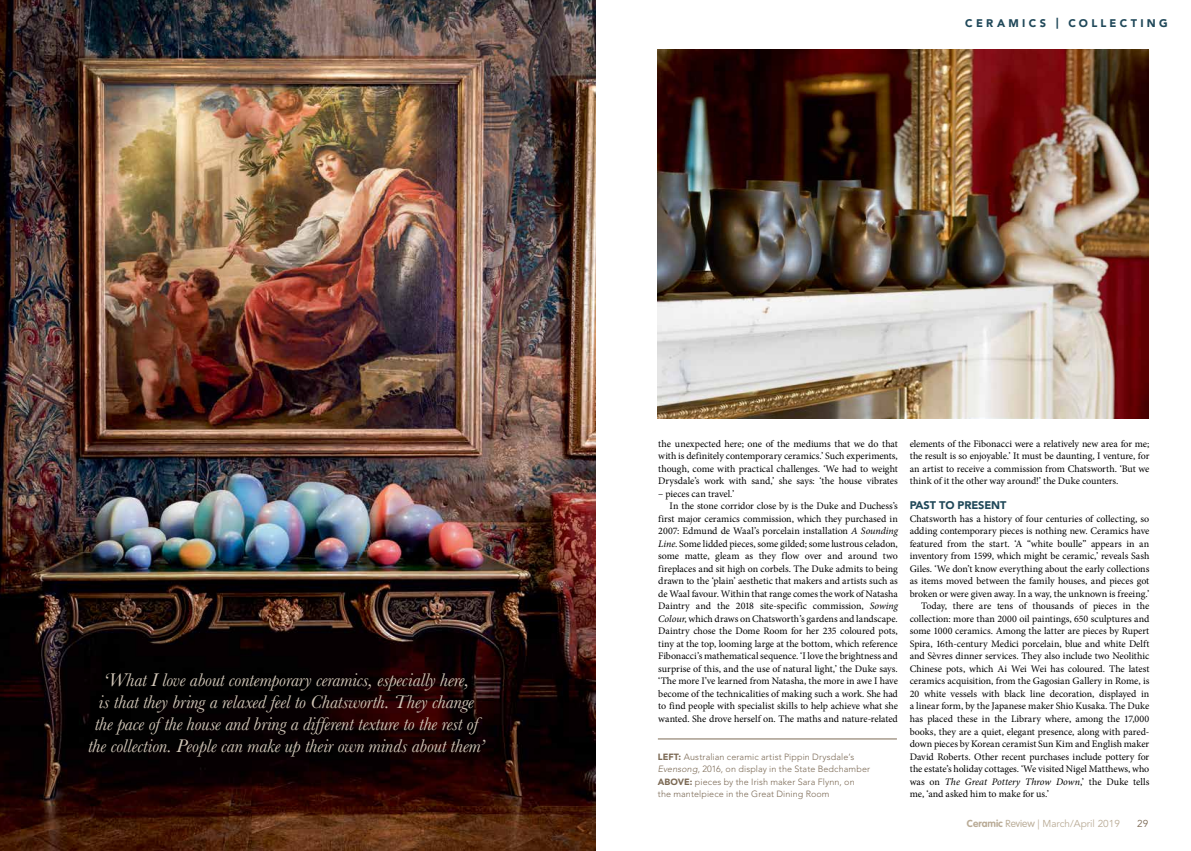
<style>
.page{position:relative;width:1191px;height:851px;background:#fff}
.page>*{position:absolute;margin:0;border:0;box-sizing:border-box;transform-origin:0 0}
.t1{font:italic 19px/22px "Baskerville";letter-spacing:-.005em;color:#d3c8b9;text-align:center}
.t2{font:900 11px "Avenir LT Std";letter-spacing:.29em;color:#204859}
.t3{font:900 11px "Avenir LT Std";letter-spacing:-.01em;color:#204859}
.t4{font:10px/12.5px "Minion Pro";letter-spacing:-.005em;color:#000;text-align:justify}
.t5{font:italic 10px "Minion Pro";letter-spacing:-.005em;color:#000}
.t6{font:10px "Avenir LT Std";color:#b9ab96}
.t7{font:10px "Avenir LT Std";color:#7c6a55}
.t8{font:300 9px/12.5px "Avenir LT Std";letter-spacing:.01em;color:#7c6a55}
.s1{font-style:italic}
.s2{font-weight:900}
.s3{font-style:normal}
.s4{font-family:"VAG Rounded";font-weight:700}
.s5{font-family:"VAG Rounded";font-weight:300}
</style>
<div class="page">
<img style="left:658px;top:49px;width:490px;height:370px">
<img style="left:0;top:0;width:596px;height:850px">
<hr style="left:658px;top:738px;width:239px;height:1px;background:#7c6a55">
<p class="t1" style="left:88px;top:669px;width:398px">‘What I love about contemporary ceramics, especially here,<br>is that they bring a relaxed feel to Chatsworth. They change the pace of the house and bring a different texture to the rest of the collection. People can make up their own minds about them’</p>
<p class="t2" style="left:965px;top:16px;width:204px">CERAMICS | COLLECTING</p>
<p class="t4" style="left:658px;top:437px;width:241px">the unexpected here; one of the mediums that we do that with is definitely contemporary ceramics.’ Such experiments, though, come with practical challenges. ‘We had to weight Drysdale’s work with sand,’ she says: ‘the house vibrates</p>
<p class="t4" style="left:658px;top:487px;width:77px">– pieces can travel.’</p>
<p class="t4" style="left:669px;top:500px;width:230px">In the stone corridor close by is the Duke and Duchess’s</p>
<p class="t4" style="left:658px;top:512px;width:241px">first major ceramics commission, which they purchased in</p>
<p class="t4" style="left:658px;top:525px;width:241px">2007: Edmund de Waal’s porcelain installation <span class="s1">A Sounding</span></p>
<p class="t4" style="left:658px;top:537px;width:241px"><span class="s1">Line</span>. Some lidded pieces, some gilded; some lustrous celadon,</p>
<p class="t4" style="left:658px;top:550px;width:241px">some matte, gleam as they flow over and around two</p>
<p class="t4" style="left:658px;top:562px;width:241px">fireplaces and sit high on corbels. The Duke admits to being</p>
<p class="t4" style="left:658px;top:575px;width:241px">drawn to the ‘plain’ aesthetic that makers and artists such as</p>
<p class="t4" style="left:658px;top:587px;width:241px">de Waal favour. Within that range comes the work of Natasha</p>
<p class="t4" style="left:658px;top:600px;width:241px">Daintry and the 2018 site-specific commission, <span class="s1">Sowing</span></p>
<p class="t4" style="left:658px;top:612px;width:241px"><span class="s1">Colour</span>, which draws on Chatsworth’s gardens and landscape.</p>
<p class="t4" style="left:658px;top:625px;width:241px">Daintry chose the Dome Room for her 235 coloured pots,</p>
<p class="t4" style="left:658px;top:637px;width:241px">tiny at the top, looming large at the bottom, which reference</p>
<p class="t4" style="left:658px;top:650px;width:241px">Fibonacci’s mathematical sequence. ‘I love the brightness and</p>
<p class="t4" style="left:658px;top:662px;width:241px">surprise of this, and the use of natural light,’ the Duke says.</p>
<p class="t4" style="left:658px;top:675px;width:241px">‘The more I’ve learned from Natasha, the more in awe I have</p>
<p class="t4" style="left:658px;top:687px;width:241px">become of the technicalities of making such a work. She had</p>
<p class="t4" style="left:658px;top:700px;width:241px">to find people with specialist skills to help achieve what she</p>
<p class="t4" style="left:658px;top:712px;width:241px">wanted. She drove herself on. The maths and nature-related</p>
<p class="t8" style="left:658px;top:750px;width:214px"><span class="s2">LEFT:</span> Australian ceramic artist Pippin Drysdale’s <span class="s1">Evensong</span>, 2016, on display in the State Bedchamber <span class="s2">ABOVE:</span> pieces by the Irish maker Sara Flynn, on<br>the mantelpiece in the Great Dining Room</p>
<p class="t4" style="left:909px;top:437px;width:241px">elements of the Fibonacci were a relatively new area for me; the result is so enjoyable.’ It must be daunting, I venture, for an artist to receive a commission from Chatsworth. ‘But we think of it the other way around!’ the Duke counters.</p>
<p class="t3" style="left:909px;top:498px;width:98px">PAST TO PRESENT</p>
<p class="t4" style="left:909px;top:512px;width:241px">Chatsworth has a history of four centuries of collecting, so</p>
<p class="t4" style="left:909px;top:525px;width:241px">adding contemporary pieces is nothing new. Ceramics have</p>
<p class="t4" style="left:909px;top:537px;width:241px">featured from the start. ‘A “white boulle” appears in an</p>
<p class="t4" style="left:909px;top:550px;width:241px">inventory from 1599, which might be ceramic,’ reveals Sash</p>
<p class="t4" style="left:909px;top:562px;width:241px">Giles. ‘We don’t know everything about the early collections</p>
<p class="t4" style="left:909px;top:575px;width:241px">as items moved between the family houses, and pieces got</p>
<p class="t4" style="left:909px;top:587px;width:241px">broken or were given away. In a way, the unknown is freeing.’</p>
<p class="t4" style="left:921px;top:600px;width:230px">Today, there are tens of thousands of pieces in the</p>
<p class="t4" style="left:909px;top:612px;width:241px">collection: more than 2000 oil paintings, 650 sculptures and</p>
<p class="t4" style="left:909px;top:625px;width:241px">some 1000 ceramics. Among the latter are pieces by Rupert</p>
<p class="t4" style="left:909px;top:637px;width:241px">Spira, 16th-century Medici porcelain, blue and white Delft</p>
<p class="t4" style="left:909px;top:650px;width:241px">and Sèvres dinner services. They also include two Neolithic</p>
<p class="t4" style="left:909px;top:662px;width:241px">Chinese pots, which Ai Wei Wei has coloured. The latest</p>
<p class="t4" style="left:909px;top:675px;width:241px">ceramics acquisition, from the Gagosian Gallery in Rome, is</p>
<p class="t4" style="left:909px;top:687px;width:241px">20 white vessels with black line decoration, displayed in</p>
<p class="t4" style="left:909px;top:700px;width:241px">a linear form, by the Japanese maker Shio Kusaka. The Duke</p>
<p class="t4" style="left:909px;top:712px;width:241px">has placed these in the Library where, among the 17,000</p>
<p class="t4" style="left:909px;top:725px;width:241px">books, they are a quiet, elegant presence, along with pared-</p>
<p class="t4" style="left:909px;top:737px;width:241px">down pieces by Korean ceramist Sun Kim and English maker</p>
<p class="t4" style="left:909px;top:750px;width:241px">David Roberts. Other recent purchases include pottery for</p>
<p class="t4" style="left:909px;top:762px;width:241px">the estate’s holiday cottages. ‘We visited Nigel Matthews, who</p>
<p class="t5" style="left:909px;top:774px;width:241px"><span class="s3">was on</span> The Great Pottery Throw Down<span class="s3">,’ the Duke tells</span></p>
<p class="t4" style="left:909px;top:787px;width:141px">me, ‘and asked him to make for us.’</p>
<p class="t6" style="left:967px;top:817px;width:154px"><span class="s4">Ceramic</span> <span class="s5">Review</span> | March/April 2019</p>
<p class="t7" style="left:1137px;top:817px;width:13px">29</p>
</div>
